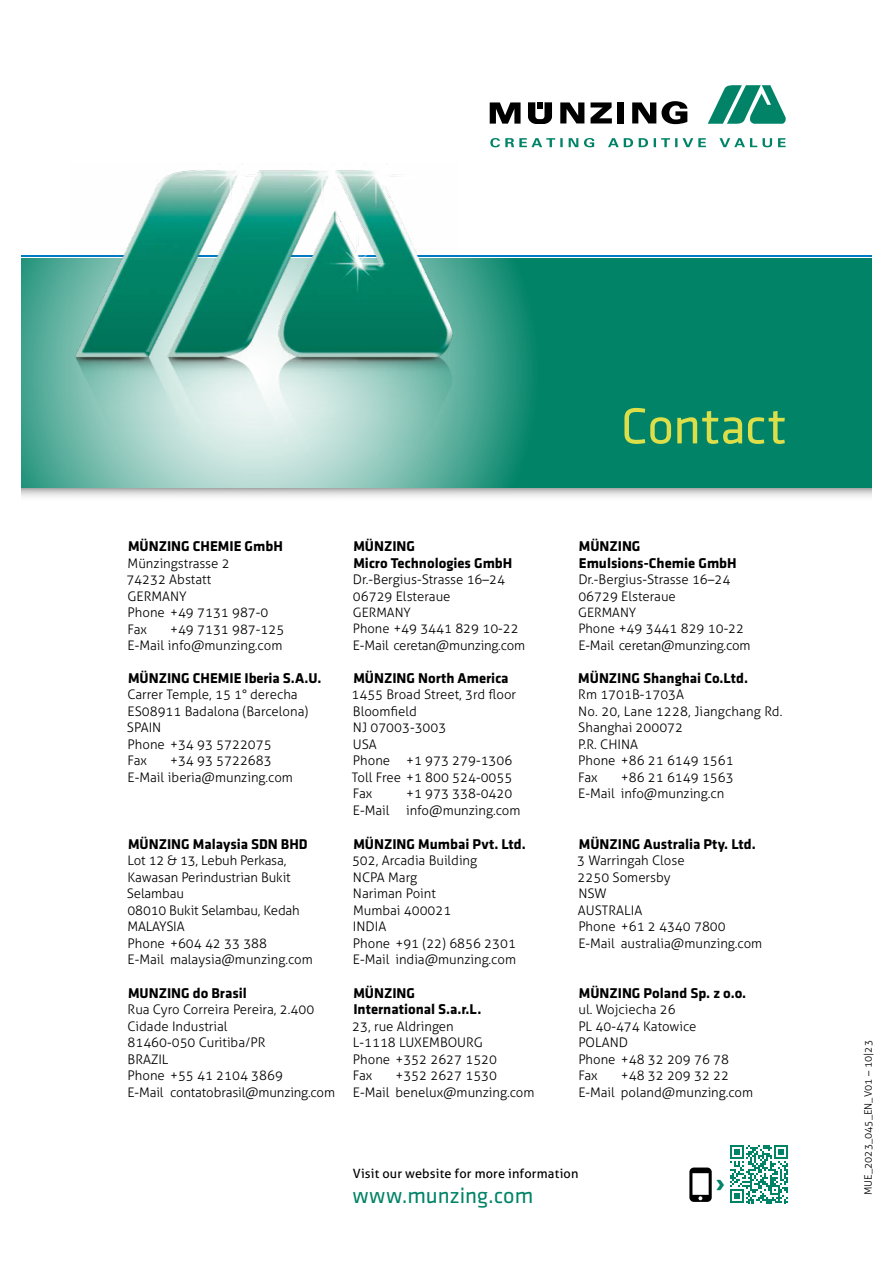
<style>
.page{position:relative;width:893px;height:1263px;background:#fff}
.page>*{position:absolute;margin:0;border:0;box-sizing:border-box;transform-origin:0 0}
.t1{font:52.5px "Klavika";letter-spacing:-.01em;color:#dddf4a}
.t2{font:22.5px "Klavika";color:#008367}
.t3{font:22.5px "Aller Display";color:#008367}
.t4{font:700 14.7px/16.5px "Klavika";color:#000}
.t5{font:300 13.2px/16.5px "Aller";color:#000}
.t6{font:300 12.9px "Aller";color:#000}
.t7{font:12.75px "Aller";letter-spacing:.01em;color:#000}
.t8{font:300 10.35px "Aller";color:#000}
.s1{font-size:12.9px}
</style>
<div class="page">
<div style="left:21px;top:258px;width:851px;height:229px;background:#008367"></div>
<svg style="left:21px;top:147px;width:544px;height:342px"></svg>
<svg style="left:21px;top:489px;width:851px;height:8px;background:#d9d9d9"></svg>
<hr style="left:21px;top:255px;width:851px;height:1px;background:#007ac3">
<img style="left:69px;top:164px;width:389px;height:323px">
<svg style="left:730px;top:1145px;width:57px;height:58px"></svg>
<svg style="left:689px;top:1167px;width:23px;height:35px"></svg>
<svg style="left:490px;top:85px;width:296px;height:62px"></svg>
<h1 class="t1" style="left:621px;top:397px;width:167px">Contact</h1>
<p class="t4" style="left:128px;top:538px;width:156px">MÜNZING CHEMIE GmbH</p>
<p class="t5" style="left:126px;top:555px;width:144px">Münzingstrasse 2<br>74232 Abstatt<br>GERMANY<br>Phone +49 7131 987-0<br>Fax</p>
<p class="t5" style="left:128px;top:621px;width:158px;text-align:right">+49 7131 987-125<br>E-Mail info@munzing.com</p>
<p class="t4" style="left:128px;top:670px;width:195px">MÜNZING CHEMIE Iberia S.A.U.</p>
<p class="t5" style="left:127px;top:686px;width:183px">Carrer Temple, 15 1° derecha<br>ES08911 Badalona (Barcelona)<br>SPAIN<br>Phone +34 93 5722075<br>Fax</p>
<p class="t5" style="left:128px;top:752px;width:167px;text-indent:43px">+34 93 5722683<br>E-Mail iberia@munzing.com</p>
<p class="t4" style="left:128px;top:836px;width:181px">MÜNZING Malaysia SDN BHD</p>
<p class="t5" style="left:127px;top:852px;width:187px">Lot 12 &amp; 13, Lebuh Perkasa,<br>Kawasan Perindustrian Bukit<br>Selambau<br>08010 Bukit Selambau, Kedah<br>MALAYSIA<br>Phone +604 42 33 388<br>E-Mail malaysia@munzing.com</p>
<p class="t4" style="left:128px;top:985px;width:120px">MUNZING do Brasil</p>
<p class="t5" style="left:127px;top:1001px;width:209px">Rua Cyro Correira Pereira, 2.400<br>Cidade Industrial<br>81460-050 Curitiba/PR<br>BRAZIL<br>Phone +55 41 2104 3869<br>E-Mail contatobrasil@munzing.com</p>
<p class="t4" style="left:353px;top:538px;width:160px">MÜNZING<br>Micro Technologies GmbH</p>
<p class="t5" style="left:353px;top:571px;width:154px">Dr.-Bergius-Strasse 16–24<br>06729 Elsteraue</p>
<p class="t6" style="left:353px;top:604px;width:60px">GERMANY</p>
<p class="t5" style="left:353px;top:620px;width:174px"><span class="s1">Phone</span> +49 3441 829 10-22<br>E-Mail ceretan@munzing.com</p>
<p class="t4" style="left:353px;top:670px;width:157px">MÜNZING North America</p>
<p class="t5" style="left:352px;top:686px;width:166px">1455 Broad Street, 3rd floor<br>Bloomfield<br>NJ 07003-3003<br>USA<br>Phone +1 973 279-1306<br>Toll Free +1 800 524-0055<br>Fax</p>
<p class="t5" style="left:406px;top:785px;width:108px">+1 973 338-0420</p>
<p class="t5" style="left:353px;top:802px;width:38px">E-Mail</p>
<p class="t5" style="left:406px;top:802px;width:116px">info@munzing.com</p>
<p class="t4" style="left:353px;top:836px;width:174px">MÜNZING Mumbai Pvt. Ltd.</p>
<p class="t5" style="left:352px;top:852px;width:166px">502, Arcadia Building<br>NCPA Marg<br>Nariman Point<br>Mumbai 400021<br>INDIA<br>Phone +91 (22) 6856 2301<br>E-Mail india@munzing.com</p>
<p class="t4" style="left:353px;top:985px;width:130px">MÜNZING<br>International S.a.r.L.</p>
<p class="t5" style="left:352px;top:1018px;width:146px">23, rue Aldringen<br>L-1118 LUXEMBOURG<br>Phone +352 2627 1520<br>Fax</p>
<p class="t5" style="left:353px;top:1067px;width:183px;text-align:center">+352 2627 1530<br>E-Mail benelux@munzing.com</p>
<p class="t4" style="left:579px;top:538px;width:159px">MÜNZING<br>Emulsions-Chemie GmbH</p>
<p class="t5" style="left:578px;top:571px;width:154px">Dr.-Bergius-Strasse 16–24<br>06729 Elsteraue</p>
<p class="t6" style="left:578px;top:604px;width:60px">GERMANY</p>
<p class="t5" style="left:578px;top:620px;width:174px"><span class="s1">Phone</span> +49 3441 829 10-22<br>E-Mail ceretan@munzing.com</p>
<p class="t4" style="left:578px;top:670px;width:171px">MÜNZING Shanghai Co.Ltd.</p>
<p class="t5" style="left:578px;top:686px;width:206px">Rm 1701B-1703A<br>No. 20, Lane 1228, Jiangchang Rd.<br>Shanghai 200072<br>P.R. CHINA<br>Phone +86 21 6149 1561<br>Fax</p>
<p class="t5" style="left:578px;top:769px;width:157px;text-indent:43px">+86 21 6149 1563<br>E-Mail info@munzing.cn</p>
<p class="t4" style="left:579px;top:836px;width:178px">MÜNZING Australia Pty. Ltd.</p>
<p class="t5" style="left:577px;top:852px;width:186px">3 Warringah Close<br>2250 Somersby<br>NSW<br>AUSTRALIA<br>Phone +61 2 4340 7800<br>E-Mail australia@munzing.com</p>
<p class="t4" style="left:579px;top:985px;width:169px">MÜNZING Poland Sp. z o.o.</p>
<p class="t5" style="left:578px;top:1001px;width:152px">ul. Wojciecha 26<br>PL 40-474 Katowice<br>POLAND<br>Phone +48 32 209 76 78<br>Fax</p>
<p class="t5" style="left:578px;top:1067px;width:176px;text-indent:43px">+48 32 209 32 22<br>E-Mail poland@munzing.com</p>
<p class="t7" style="left:353px;top:1166px;width:227px">Visit our website for more information</p>
<h2 class="t2" style="left:353px;top:1184px;width:182px">www.munzing.com</h2>
<h2 class="t3" style="left:716px;top:1168px;width:10px">›</h2>
<p class="t8" style="left:862px;top:1195px;width:156px;rotate:-90deg">MUE_2023_045_EN_V01 – 10|23</p>
</div>
